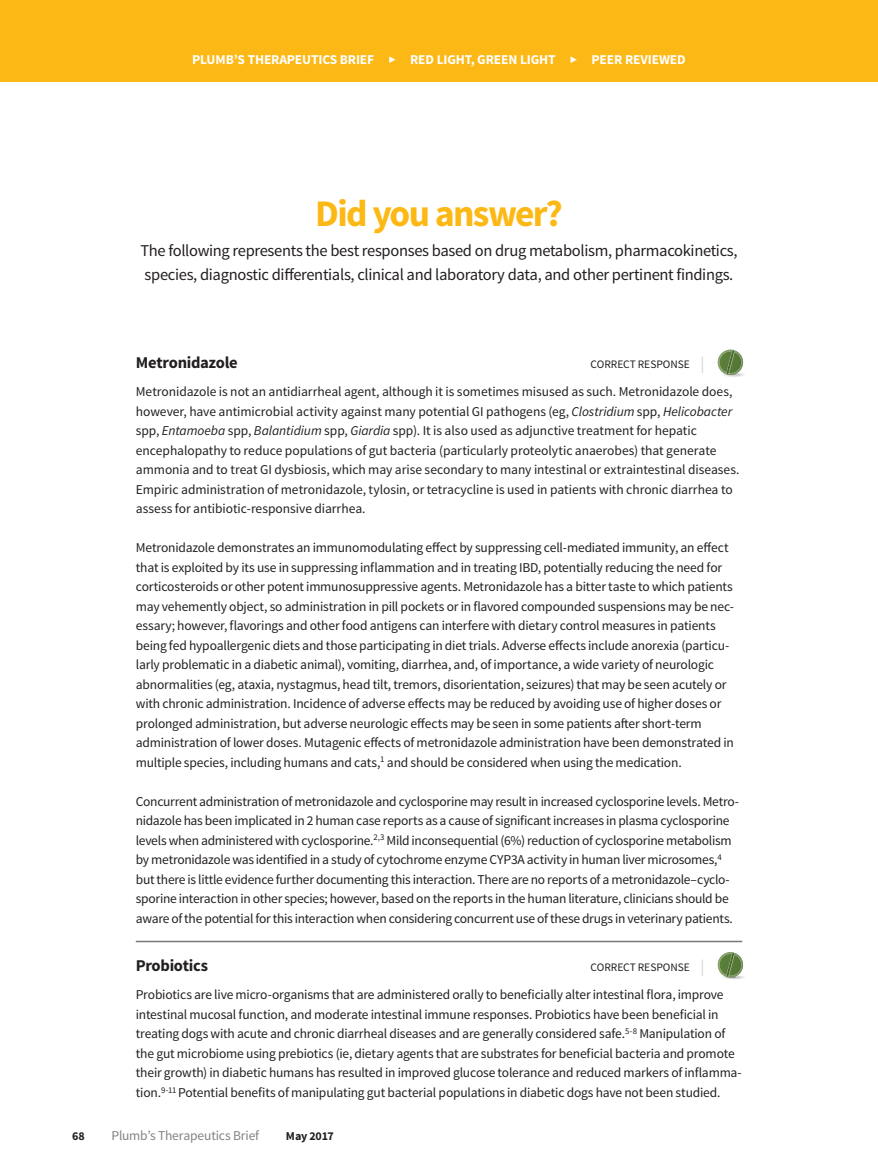
<style>
.page{position:relative;width:878px;height:1175px;background:#fff}
.page>*{position:absolute;margin:0;border:0;box-sizing:border-box;transform-origin:0 0}
.t1{font:700 37.5px "Source Sans Pro";letter-spacing:-.045em;color:#fcb814}
.t2{font:16.5px/24px "Source Sans Pro";letter-spacing:-.02em;color:#231f20}
.t3{font:700 16.5px "Source Sans Pro";letter-spacing:-.02em;color:#231f20}
.t4{font:13.5px/19.5px "Source Sans Pro";letter-spacing:-.015em;color:#231f20}
.t5{font:700 13.5px "Source Sans Pro";letter-spacing:-.01em;color:#fff}
.t6{font:13.5px "Source Sans Pro";letter-spacing:-.01em;color:#808285}
.t7{font:700 12px "Source Sans Pro";color:#231f20}
.t8{font:11.4px "Source Sans Pro";letter-spacing:-.005em;color:#231f20}
.s1{font-size:16.5px;color:#d1d2d4}
.s2{font-style:italic}
</style>
<div class="page">
<div style="left:0;top:0;width:878px;height:81px;background:#fcb814"></div>
<hr style="left:136px;top:940px;width:606px;height:2px;background:#76787b">
<svg style="left:717px;top:350px;width:28px;height:27px"></svg>
<svg style="left:717px;top:952px;width:28px;height:28px"></svg>
<p class="t5" style="left:192px;top:51px;width:183px">PLUMB’S THERAPEUTICS BRIEF</p>
<p class="t5" style="left:410px;top:51px;width:147px">RED LIGHT, GREEN LIGHT</p>
<p class="t5" style="left:591px;top:51px;width:96px">PEER REVIEWED</p>
<p class="t5" style="left:304px;top:51px;width:142px">REDLIGHT GREEN LIGHT</p>
<p class="t5" style="left:480px;top:51px;width:96px">PE R REVIEWED</p>
<h1 class="t1" style="left:315px;top:190px;width:249px">Did you answer?</h1>
<p class="t2" style="left:140px;top:239px;width:598px">The following represents the best responses based on drug metabolism, pharmacokinetics, species, diagnostic differentials, clinical and laboratory data, and other pertinent findings.</p>
<p class="t3" style="left:136px;top:351px;width:103px">Metronidazole</p>
<p class="t8" style="left:590px;top:357px;width:115px">CORRECT RESPONSE <span class="s1">|</span></p>
<p class="t4" style="left:136px;top:382px;width:605px">Metronidazole is not an antidiarrheal agent, although it is sometimes misused as such. Metronidazole does, however, have antimicrobial activity against many potential GI pathogens (eg, <span class="s2">Clostridium</span> spp, <span class="s2">Helicobacter </span>spp, <span class="s2">Entamoeba</span> spp, <span class="s2">Balantidium</span> spp, <span class="s2">Giardia</span> spp). It is also used as adjunctive treatment for hepatic encephalopathy to reduce populations of gut bacteria (particularly proteolytic anaerobes) that generate ammonia and to treat GI dysbiosis, which may arise secondary to many intestinal or extraintestinal diseases.<br>Empiric administration of metronidazole, tylosin, or tetracycline is used in patients with chronic diarrhea to assess for antibiotic-responsive diarrhea.</p>
<p class="t4" style="left:136px;top:538px;width:599px">Metronidazole demonstrates an immunomodulating effect by suppressing cell-mediated immunity, an effect that is exploited by its use in suppressing inflammation and in treating IBD, potentially reducing the need for corticosteroids or other potent immunosuppressive agents. Metronidazole has a bitter taste to which patients may vehemently object, so administration in pill pockets or in flavored compounded suspensions may be nec&shy;essary; however, flavorings and other food antigens can interfere with dietary control measures in patients being fed hypoallergenic diets and those participating in diet trials. Adverse effects include anorexia (particu&shy;larly problematic in a diabetic animal), vomiting, diarrhea, and, of importance, a wide variety of neurologic abnormalities (eg, ataxia, nystagmus, head tilt, tremors, disorientation, seizures) that may be seen acutely or with chronic administration. Incidence of adverse effects may be reduced by avoiding use of higher doses or prolonged administration, but adverse neurologic effects may be seen in some patients after short-term administration of lower doses. Mutagenic effects of metronidazole administration have been demonstrated in multiple species, including humans and cats,<sup>1</sup> and should be considered when using the medication.</p>
<p class="t4" style="left:136px;top:792px;width:604px">Concurrent administration of metronidazole and cyclosporine may result in increased cyclosporine levels. Metro&shy;nidazole has been implicated in 2 human case reports as a cause of significant increases in plasma cyclosporine levels when administered with cyclosporine.<sup>2,3</sup> Mild inconsequential (6%) reduction of cyclosporine metabolism by metronidazole was identified in a study of cytochrome enzyme CYP3A activity in human liver microsomes,<sup>4 </sup>but there is little evidence further documenting this interaction. There are no reports of a metronidazole–cyclo&shy;sporine interaction in other species; however, based on the reports in the human literature, clinicians should be aware of the potential for this interaction when considering concurrent use of these drugs in veterinary patients.</p>
<p class="t3" style="left:136px;top:954px;width:74px">Probiotics</p>
<p class="t8" style="left:590px;top:960px;width:115px">CORRECT RESPONSE <span class="s1">|</span></p>
<p class="t4" style="left:136px;top:985px;width:607px">Probiotics are live micro-organisms that are administered orally to beneficially alter intestinal flora, improve intestinal mucosal function, and moderate intestinal immune responses. Probiotics have been beneficial in treating dogs with acute and chronic diarrheal diseases and are generally considered safe.<sup>5-8</sup> Manipulation of the gut microbiome using prebiotics (ie, dietary agents that are substrates for beneficial bacteria and promote their growth) in diabetic humans has resulted in improved glucose tolerance and reduced markers of inflamma&shy;tion.<sup>9-11</sup> Potential benefits of manipulating gut bacterial populations in diabetic dogs have not been studied.</p>
<p class="t7" style="left:72px;top:1128px;width:14px">68</p>
<p class="t6" style="left:111px;top:1127px;width:149px">Plumb’s Therapeutics Brief</p>
<p class="t7" style="left:286px;top:1128px;width:49px">May 2017</p>
</div>
